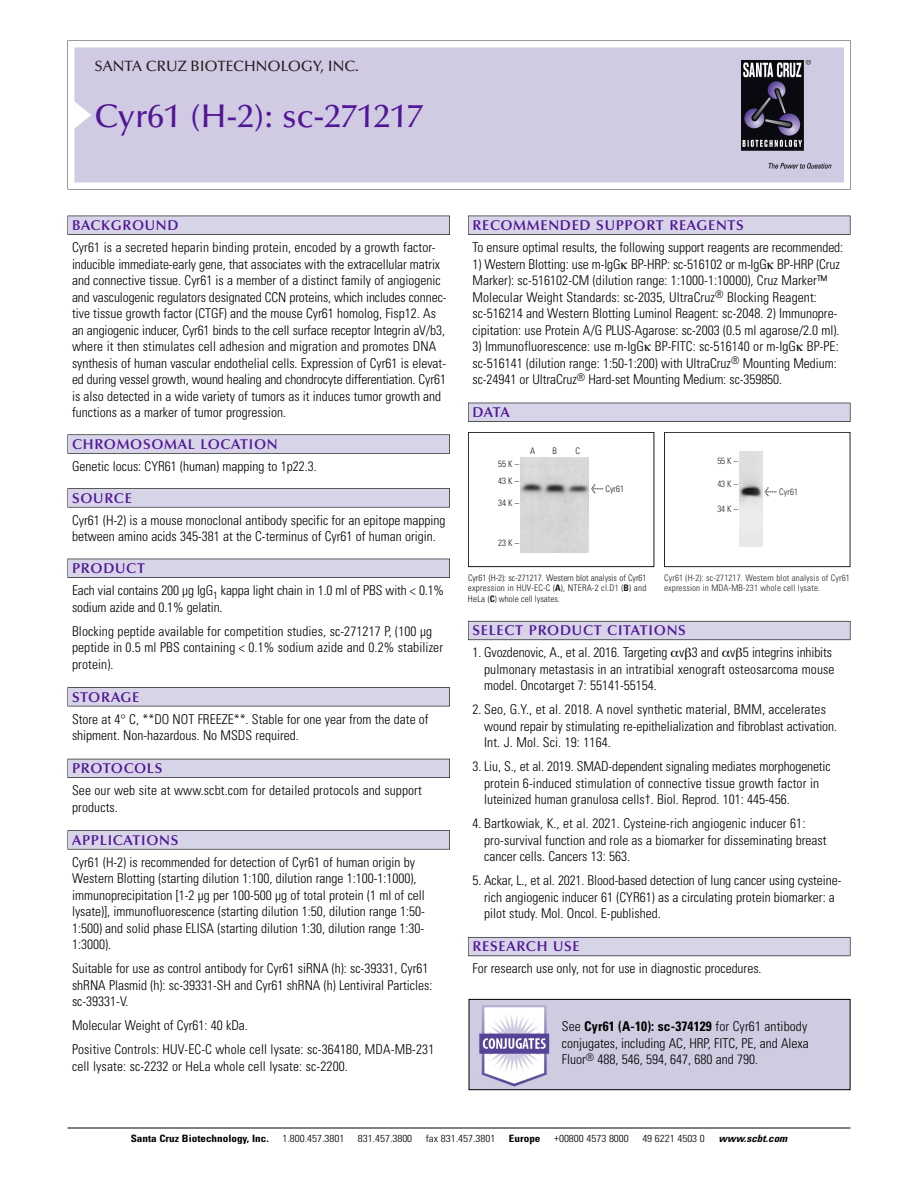
<style>
.page{position:relative;width:918px;height:1188px;background:#fff}
.page>*{position:absolute;margin:0;border:0;box-sizing:border-box;transform-origin:0 0}
.t1{font:500 33px "Optima";color:#511695}
.t2{font:500 15px "Optima";color:#231f20}
.t3{font:600 14.25px "Optima";letter-spacing:.05em;color:#511695}
.t4{font:300 condensed 13.5px/16.5px "Univers";color:#000}
.t5{font:300 condensed 10.2px "Univers";color:#000;scale:1.1 1}
.t6{font:700 condensed 10.2px "Univers";color:#000;scale:1.1 1}
.t7{font:italic 700 condensed 10.2px "Univers";color:#000;scale:1.1 1}
.t8{font:300 condensed 9px/10.5px "Univers";letter-spacing:.025em;color:#191919;text-align:justify}
.t9{font:300 condensed 9px/10.5px "Univers";letter-spacing:.015em;color:#272627}
.s1{font-family:"Meta Plus";font-weight:400;font-stretch:normal;font-size:10.5px}
.s2{font-weight:700}
</style>
<div class="page">
<svg style="left:68px;top:40px;width:783px;height:149px"></svg>
<div style="left:74px;top:47px;width:770px;height:135px;background:#d1cae3"></div>
<img style="left:741px;top:60px;width:90px;height:108px">
<div style="left:68px;top:216px;width:382px;height:19px;background:#535256"></div>
<div style="left:68px;top:216px;width:381px;height:18px;background:#d7d4e8"></div>
<svg style="left:68px;top:434px;width:382px;height:20px"></svg>
<div style="left:68px;top:435px;width:381px;height:18px;background:#d7d4e8"></div>
<svg style="left:68px;top:488px;width:382px;height:20px"></svg>
<div style="left:68px;top:489px;width:381px;height:18px;background:#d7d4e8"></div>
<div style="left:68px;top:559px;width:382px;height:19px;background:#525156"></div>
<div style="left:68px;top:559px;width:381px;height:18px;background:#d7d4e8"></div>
<div style="left:68px;top:687px;width:382px;height:19px;background:#545357"></div>
<div style="left:68px;top:688px;width:381px;height:18px;background:#d7d4e8"></div>
<div style="left:68px;top:759px;width:382px;height:19px;background:#535259"></div>
<div style="left:68px;top:759px;width:381px;height:18px;background:#d7d4e8"></div>
<svg style="left:68px;top:830px;width:382px;height:20px"></svg>
<div style="left:68px;top:831px;width:381px;height:18px;background:#d7d4e8"></div>
<div style="left:468px;top:216px;width:382px;height:19px;background:#535256"></div>
<div style="left:468px;top:216px;width:382px;height:18px;background:#d7d4e8"></div>
<div style="left:468px;top:403px;width:382px;height:19px;background:#525156"></div>
<div style="left:468px;top:403px;width:382px;height:18px;background:#d7d4e8"></div>
<div style="left:468px;top:621px;width:382px;height:19px;background:#686770"></div>
<div style="left:468px;top:622px;width:382px;height:18px;background:#d7d4e8"></div>
<div style="left:468px;top:937px;width:382px;height:19px;background:#5e5d65"></div>
<div style="left:468px;top:938px;width:382px;height:18px;background:#d7d4e8"></div>
<hr style="left:68px;top:1128px;width:782px;height:1px;background:#000">
<div style="left:664px;top:432px;width:186px;height:135px;border:1px solid #272627"></div>
<img style="left:739px;top:452px;width:23px;height:95px">
<img style="left:471px;top:1001px;width:377px;height:87px">
<div style="left:469px;top:999px;width:381px;height:91px;border:1px solid #000"></div>
<div style="left:468px;top:432px;width:186px;height:135px;border:1px solid #191919"></div>
<img style="left:520px;top:457px;width:69px;height:96px">
<p class="t2" style="left:94px;top:60px;width:266px">SANTA CRUZ BIOTECHNOLOGY, INC.</p>
<p class="t1" style="left:94px;top:102px;width:330px">Cyr61 (H-2): sc-271217</p>
<p class="t3" style="left:72px;top:219px;width:108px">BACKGROUND</p>
<p class="t4" style="left:72px;top:240px;width:376px">Cyr61 is a secreted heparin binding protein, encoded by a growth factor&shy;inducible immediate-early gene, that associates with the extracellular matrix and connective tissue. Cyr61 is a member of a distinct family of angiogenic and vasculogenic regulators designated CCN proteins, which includes connec&shy;tive tissue growth factor (CTGF) and the mouse Cyr61 homolog, Fisp12. As an angiogenic inducer, Cyr61 binds to the cell surface receptor Integrin aV/b3, where it then stimulates cell adhesion and migration and promotes DNA synthesis of human vascular endothelial cells. Expression of Cyr61 is elevat&shy;ed during vessel growth, wound healing and chondrocyte differentiation. Cyr61 is also detected in a wide variety of tumors as it induces tumor growth and functions as a marker of tumor progression.</p>
<p class="t3" style="left:72px;top:438px;width:207px">CHROMOSOMAL LOCATION</p>
<p class="t4" style="left:72px;top:459px;width:246px">Genetic locus: CYR61 (human) mapping to 1p22.3.</p>
<p class="t3" style="left:72px;top:492px;width:61px">SOURCE</p>
<p class="t4" style="left:72px;top:513px;width:375px">Cyr61 (H-2) is a mouse monoclonal antibody specific for an epitope mapping between amino acids 345-381 at the C-terminus of Cyr61 of human origin.</p>
<p class="t3" style="left:72px;top:562px;width:74px">PRODUCT</p>
<p class="t4" style="left:72px;top:583px;width:374px">Each vial contains 200 µg IgG<sub>1</sub> kappa light chain in 1.0 ml of PBS with &lt; 0.1% sodium azide and 0.1% gelatin.</p>
<p class="t4" style="left:72px;top:624px;width:373px">Blocking peptide available for competition studies, sc-271217 P, (100 µg peptide in 0.5 ml PBS containing &lt; 0.1% sodium azide and 0.2% stabilizer protein).</p>
<p class="t3" style="left:72px;top:691px;width:69px">STORAGE</p>
<p class="t4" style="left:72px;top:712px;width:358px">Store at 4° C, **DO NOT FREEZE**. Stable for one year from the date of shipment. Non-hazardous. No MSDS required.</p>
<p class="t3" style="left:72px;top:762px;width:92px">PROTOCOLS</p>
<p class="t4" style="left:72px;top:784px;width:351px">See our web site at www.scbt.com for detailed protocols and support products.</p>
<p class="t3" style="left:72px;top:834px;width:108px">APPLICATIONS</p>
<p class="t4" style="left:72px;top:855px;width:354px">Cyr61 (H-2) is recommended for detection of Cyr61 of human origin by Western Blotting (starting dilution 1:100, dilution range 1:100-1:1000), immunoprecipitation [1-2 µg per 100-500 µg of total protein (1 ml of cell lysate)], immunofluorescence (starting dilution 1:50, dilution range 1:50- 1:500) and solid phase ELISA (starting dilution 1:30, dilution range 1:30- 1:3000).</p>
<p class="t4" style="left:72px;top:962px;width:362px">Suitable for use as control antibody for Cyr61 siRNA (h): sc-39331, Cyr61 shRNA Plasmid (h): sc-39331-SH and Cyr61 shRNA (h) Lentiviral Particles: sc-39331-V.</p>
<p class="t4" style="left:72px;top:1019px;width:177px">Molecular Weight of Cyr61: 40 kDa.</p>
<p class="t4" style="left:72px;top:1043px;width:364px">Positive Controls: HUV-EC-C whole cell lysate: sc-364180, MDA-MB-231 cell lysate: sc-2232 or HeLa whole cell lysate: sc-2200.</p>
<p class="t3" style="left:473px;top:219px;width:273px">RECOMMENDED SUPPORT REAGENTS</p>
<p class="t4" style="left:473px;top:240px;width:372px">To ensure optimal results, the following support reagents are recommended:</p>
<p class="t4" style="left:473px;top:257px;width:369px">1) Western Blotting: use m-IgG BP-HRP: sc-516102 or m-IgG BP-HRP (Cruz Marker): sc-516102-CM (dilution range: 1:1000-1:10000), Cruz Marker™ Molecular Weight Standards: sc-2035, UltraCruz<sup>®</sup> Blocking Reagent: sc-516214 and Western Blotting Luminol Reagent: sc-2048. 2) Immunopre&shy;cipitation: use Protein A/G PLUS-Agarose: sc-2003 (0.5 ml agarose/2.0 ml).</p>
<p class="t4" style="left:473px;top:339px;width:368px">3) Immunofluorescence: use m-IgG BP-FITC: sc-516140 or m-IgG BP-PE: sc-516141 (dilution range: 1:50-1:200) with UltraCruz<sup>®</sup> Mounting Medium: sc-24941 or UltraCruz<sup>®</sup> Hard-set Mounting Medium: sc-359850.</p>
<p class="t3" style="left:473px;top:406px;width:39px">DATA</p>
<p class="t8" style="left:530px;top:447px;width:7px">A</p>
<p class="t8" style="left:553px;top:447px;width:6px">B</p>
<p class="t8" style="left:576px;top:447px;width:6px">C</p>
<p class="t8" style="left:498px;top:456px;width:22px;line-height:17.2px">55K–<br>43K–</p>
<p class="t8" style="left:498px;top:498px;width:22px">34K–</p>
<p class="t8" style="left:498px;top:538px;width:22px">23K–</p>
<p class="t8" style="left:591px;top:485px;width:35px"><span class="s1">&lt;</span> Cyr61</p>
<p class="t9" style="left:717px;top:457px;width:22px">55K–</p>
<p class="t9" style="left:717px;top:479px;width:22px">43K–</p>
<p class="t9" style="left:717px;top:505px;width:22px">34K–</p>
<p class="t9" style="left:764px;top:488px;width:35px"><span class="s1">&lt;</span> Cyr61</p>
<p class="t8" style="left:468px;top:573px;width:180px">Cyr61 (H-2): sc-271217. Western blot analysis of Cyr61 expression in HUV-EC-C (<span class="s2">A</span>), NTERA-2 cl.D1 (<span class="s2">B</span>) and HeLa (<span class="s2">C</span>) whole cell lysates.</p>
<p class="t9" style="left:664px;top:573px;width:187px">Cyr61 (H-2): sc-271217. Western blot analysis of Cyr61 expression in MDA-MB-231 whole cell lysate.</p>
<p class="t3" style="left:473px;top:625px;width:215px">SELECT PRODUCT CITATIONS</p>
<p class="t4" style="left:484px;top:646px;width:352px;text-indent:-12px">1. Gvozdenovic, A., et al. 2016. Targeting v 3 and v 5 integrins inhibits pulmonary metastasis in an intratibial xenograft osteosarcoma mouse model. Oncotarget 7: 55141-55154.</p>
<p class="t4" style="left:484px;top:703px;width:354px;text-indent:-12px">2. Seo, G.Y., et al. 2018. A novel synthetic material, BMM, accelerates wound repair by stimulating re-epithelialization and fibroblast activation.<br>Int. J. Mol. Sci. 19: 1164.</p>
<p class="t4" style="left:484px;top:760px;width:348px;text-indent:-12px">3. Liu, S., et al. 2019. SMAD-dependent signaling mediates morphogenetic protein 6-induced stimulation of connective tissue growth factor in luteinized human granulosa cells†. Biol. Reprod. 101: 445-456.</p>
<p class="t4" style="left:484px;top:817px;width:344px;text-indent:-12px">4. Bartkowiak, K., et al. 2021. Cysteine-rich angiogenic inducer 61: pro-survival function and role as a biomarker for disseminating breast cancer cells. Cancers 13: 563.</p>
<p class="t4" style="left:484px;top:874px;width:359px;text-indent:-12px">5. Ackar, L., et al. 2021. Blood-based detection of lung cancer using cysteine&shy;rich angiogenic inducer 61 (CYR61) as a circulating protein biomarker: a pilot study. Mol. Oncol. E-published.</p>
<p class="t3" style="left:473px;top:941px;width:109px">RESEARCH USE</p>
<p class="t4" style="left:473px;top:962px;width:291px">For research use only, not for use in diagnostic procedures.</p>
<p class="t4" style="left:562px;top:1020px;width:248px;text-align:justify">See <span class="s2">Cyr61 (A-10): sc-374129</span> for Cyr61 antibody conjugates, including AC, HRP, FITC, PE, and Alexa Fluor<sup>®</sup> 488, 546, 594, 647, 680 and 790.</p>
<p class="t6" style="left:131px;top:1135px;width:127px">Santa Cruz Biotechnology, Inc.</p>
<p class="t5" style="left:282px;top:1135px;width:58px">1.800.457.3801</p>
<p class="t5" style="left:358px;top:1135px;width:51px">831.457.3800</p>
<p class="t5" style="left:426px;top:1135px;width:65px">fax 831.457.3801</p>
<p class="t6" style="left:509px;top:1135px;width:30px">Europe</p>
<p class="t5" style="left:554px;top:1135px;width:69px">+00800 4573 8000</p>
<p class="t5" style="left:642px;top:1135px;width:58px">49 6221 4503 0</p>
<p class="t7" style="left:719px;top:1135px;width:66px">www.scbt.com</p>
</div>
